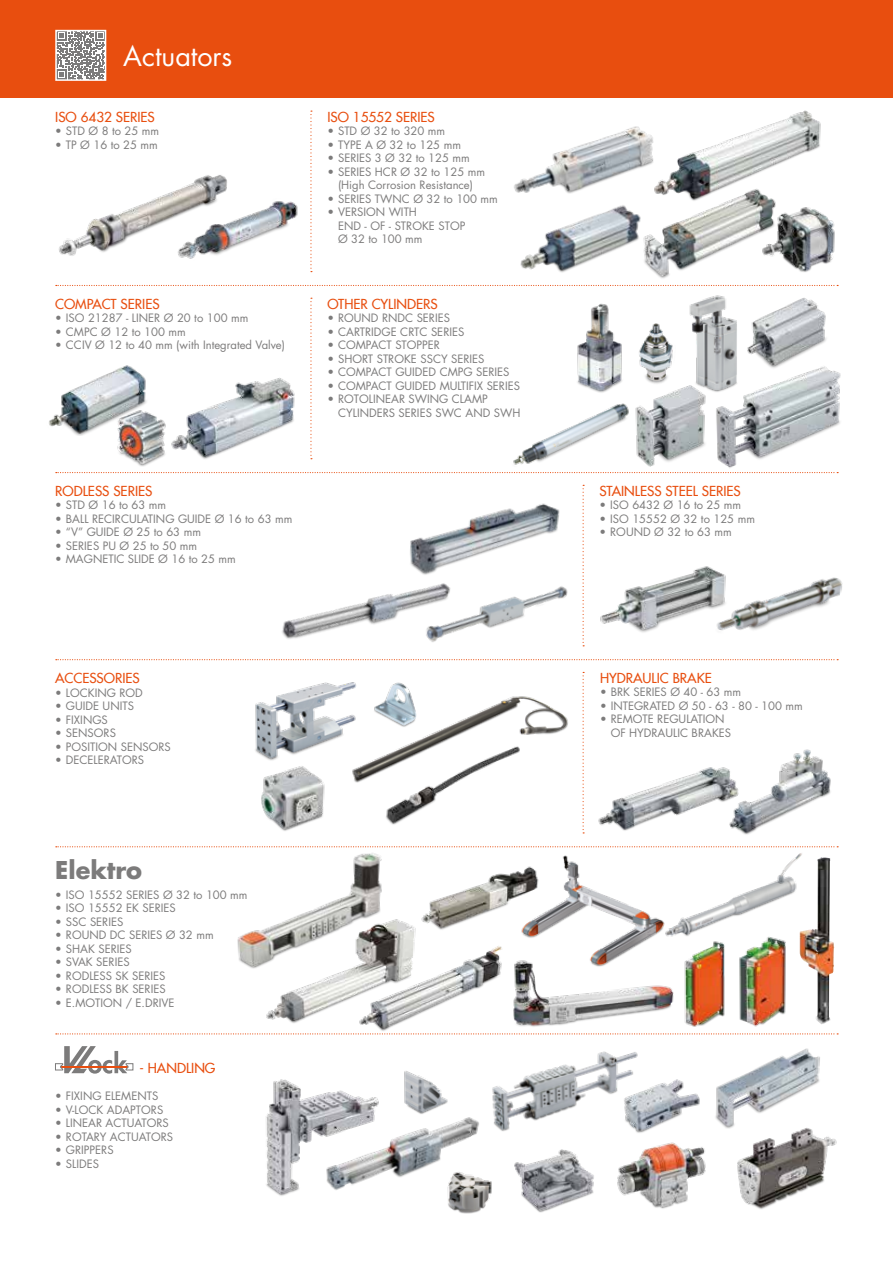
<style>
.page{position:relative;width:893px;height:1263px;background:#fff}
.page>*{position:absolute;margin:0;border:0;box-sizing:border-box;transform-origin:0 0}
.t1{font:27px "Futura Std";color:#fff}
.t2{font:700 24px "Futura Com";color:#7c7b7b}
.t3{font:500 13.5px "Futura Com";color:#e84e0f}
.t4{font:11.25px/13.5px "Futura Std";color:#7c7b7b}
</style>
<div class="page">
<div style="left:0;top:0;width:893px;height:98px;background:#e84e0f"></div>
<svg style="left:55px;top:1046px;width:78px;height:28px"></svg>
<img style="left:520px;top:205px;width:116px;height:68px">
<img style="left:514px;top:126px;width:137px;height:68px">
<img style="left:784px;top:207px;width:51px;height:65px">
<img style="left:598px;top:767px;width:130px;height:64px">
<img style="left:728px;top:749px;width:103px;height:86px">
<img style="left:255px;top:682px;width:81px;height:79px">
<img style="left:336px;top:682px;width:232px;height:101px">
<img style="left:382px;top:735px;width:140px;height:90px">
<img style="left:492px;top:1051px;width:146px;height:80px">
<img style="left:266px;top:1079px;width:113px;height:117px">
<img style="left:620px;top:1077px;width:80px;height:56px">
<img style="left:404px;top:1071px;width:44px;height:39px">
<img style="left:514px;top:1149px;width:80px;height:64px">
<img style="left:715px;top:1048px;width:105px;height:79px">
<img style="left:325px;top:1110px;width:154px;height:86px">
<img style="left:617px;top:1142px;width:89px;height:67px">
<img style="left:725px;top:1125px;width:112px;height:84px">
<svg style="left:56px;top:285px;width:782px;height:1px"></svg>
<svg style="left:56px;top:472px;width:649px;height:1px"></svg>
<svg style="left:56px;top:659px;width:782px;height:1px"></svg>
<svg style="left:56px;top:846px;width:782px;height:1px"></svg>
<svg style="left:56px;top:1033px;width:782px;height:1px"></svg>
<svg style="left:310px;top:111px;width:2px;height:161px"></svg>
<svg style="left:310px;top:298px;width:2px;height:161px"></svg>
<svg style="left:583px;top:672px;width:1px;height:161px"></svg>
<svg style="left:583px;top:485px;width:1px;height:161px"></svg>
<img style="left:651px;top:110px;width:170px;height:74px">
<img style="left:442px;top:1167px;width:50px;height:47px">
<img style="left:240px;top:201px;width:58px;height:44px">
<img style="left:59px;top:175px;width:181px;height:84px">
<svg style="left:58px;top:33px;width:45px;height:45px;background:#a6a6a6"></svg>
<div style="left:55px;top:30px;width:51px;height:51px;border:2px solid #fff"></div>
<img style="left:266px;top:921px;width:150px;height:102px">
<img style="left:685px;top:943px;width:40px;height:84px">
<img style="left:739px;top:943px;width:47px;height:84px">
<img style="left:509px;top:961px;width:176px;height:74px">
<img style="left:513px;top:855px;width:169px;height:118px">
<img style="left:800px;top:857px;width:35px;height:167px">
<img style="left:227px;top:846px;width:174px;height:131px">
<img style="left:636px;top:184px;width:148px;height:95px">
<img style="left:261px;top:766px;width:64px;height:65px">
<img style="left:662px;top:853px;width:144px;height:90px">
<img style="left:354px;top:941px;width:155px;height:94px">
<img style="left:421px;top:859px;width:124px;height:76px">
<img style="left:117px;top:414px;width:49px;height:53px">
<img style="left:49px;top:365px;width:102px;height:71px">
<img style="left:171px;top:378px;width:124px;height:81px">
<img style="left:747px;top:298px;width:80px;height:59px">
<img style="left:635px;top:388px;width:70px;height:79px">
<img style="left:577px;top:303px;width:45px;height:90px">
<img style="left:639px;top:323px;width:34px;height:61px">
<img style="left:513px;top:403px;width:116px;height:62px">
<img style="left:705px;top:357px;width:136px;height:117px">
<img style="left:681px;top:295px;width:66px;height:100px">
<img style="left:731px;top:577px;width:112px;height:53px">
<img style="left:600px;top:566px;width:131px;height:67px">
<img style="left:410px;top:503px;width:150px;height:59px">
<img style="left:274px;top:544px;width:185px;height:117px">
<img style="left:423px;top:570px;width:148px;height:91px">
<h1 class="t1" style="left:123px;top:39px;width:111px">Actuators</h1>
<p class="t3" style="left:55px;top:107px;width:101px">ISO 6432 SERIES</p>
<p class="t4" style="left:55px;top:124px;width:105px">• STD Ø 8 to 25 mm</p>
<p class="t4" style="left:55px;top:138px;width:104px">• TP Ø 16 to 25 mm</p>
<p class="t3" style="left:55px;top:294px;width:106px">COMPACT SERIES</p>
<p class="t4" style="left:55px;top:312px;width:195px">• ISO 21287 - LINER Ø 20 to 100 mm</p>
<p class="t4" style="left:55px;top:325px;width:132px">• CMPC Ø 12 to 100 mm</p>
<p class="t4" style="left:55px;top:339px;width:231px">• CCIV Ø 12 to 40 mm (with Integrated Valve)</p>
<p class="t3" style="left:55px;top:481px;width:99px">RODLESS SERIES</p>
<p class="t4" style="left:55px;top:499px;width:112px">• STD Ø 16 to 63 mm</p>
<p class="t4" style="left:55px;top:512px;width:239px">• BALL RECIRCULATING GUIDE Ø 16 to 63 mm</p>
<p class="t4" style="left:55px;top:526px;width:147px">• “V” GUIDE Ø 25 to 63 mm</p>
<p class="t4" style="left:55px;top:539px;width:143px">• SERIES PU Ø 25 to 50 mm</p>
<p class="t4" style="left:55px;top:553px;width:182px">• MAGNETIC SLIDE Ø 16 to 25 mm</p>
<p class="t3" style="left:327px;top:107px;width:109px">ISO 15552 SERIES</p>
<p class="t4" style="left:327px;top:124px;width:119px">• STD Ø 32 to 320 mm</p>
<p class="t4" style="left:327px;top:138px;width:135px">• TYPE A Ø 32 to 125 mm</p>
<p class="t4" style="left:327px;top:151px;width:144px">• SERIES 3 Ø 32 to 125 mm</p>
<p class="t4" style="left:327px;top:165px;width:159px;text-align:center">• SERIES HCR Ø 32 to 125 mm (High Corrosion Resistance)</p>
<p class="t4" style="left:327px;top:192px;width:172px">• SERIES TWNC Ø 32 to 100 mm</p>
<p class="t4" style="left:338px;top:205px;width:129px;text-indent:-11px">• VERSION WITH<br>END - OF - STROKE STOP<br>Ø 32 to 100 mm</p>
<p class="t3" style="left:327px;top:294px;width:112px">OTHER CYLINDERS</p>
<p class="t4" style="left:327px;top:312px;width:124px">• ROUND RNDC SERIES</p>
<p class="t4" style="left:327px;top:325px;width:138px">• CARTRIDGE CRTC SERIES</p>
<p class="t4" style="left:327px;top:339px;width:114px">• COMPACT STOPPER</p>
<p class="t4" style="left:327px;top:352px;width:159px">• SHORT STROKE SSCY SERIES</p>
<p class="t4" style="left:327px;top:366px;width:184px">• COMPACT GUIDED CMPG SERIES</p>
<p class="t4" style="left:327px;top:379px;width:194px">• COMPACT GUIDED MULTIFIX SERIES</p>
<p class="t4" style="left:338px;top:393px;width:184px;text-indent:-11px">• ROTOLINEAR SWING CLAMP<br>CYLINDERS SERIES SWC AND SWH</p>
<p class="t3" style="left:55px;top:668px;width:86px">ACCESSORIES</p>
<p class="t4" style="left:55px;top:686px;width:89px">• LOCKING ROD</p>
<p class="t4" style="left:55px;top:699px;width:80px">• GUIDE UNITS</p>
<p class="t4" style="left:55px;top:713px;width:54px">• FIXINGS</p>
<p class="t4" style="left:55px;top:726px;width:62px">• SENSORS</p>
<p class="t4" style="left:55px;top:740px;width:117px">• POSITION SENSORS</p>
<p class="t4" style="left:55px;top:753px;width:90px">• DECELERATORS</p>
<h2 class="t2" style="left:55px;top:851px;width:88px">Elektro</h2>
<p class="t4" style="left:55px;top:888px;width:194px">• ISO 15552 SERIES Ø 32 to 100 mm</p>
<p class="t4" style="left:55px;top:902px;width:122px">• ISO 15552 EK SERIES</p>
<p class="t4" style="left:55px;top:915px;width:70px">• SSC SERIES</p>
<p class="t4" style="left:55px;top:929px;width:160px">• ROUND DC SERIES Ø 32 mm</p>
<p class="t4" style="left:55px;top:942px;width:78px">• SHAK SERIES</p>
<p class="t4" style="left:55px;top:956px;width:76px">• SVAK SERIES</p>
<p class="t4" style="left:55px;top:969px;width:112px">• RODLESS SK SERIES</p>
<p class="t4" style="left:55px;top:983px;width:112px">• RODLESS BK SERIES</p>
<p class="t4" style="left:55px;top:996px;width:121px">• E.MOTION / E.DRIVE</p>
<p class="t3" style="left:139px;top:1058px;width:78px">- HANDLING</p>
<p class="t4" style="left:55px;top:1089px;width:105px">• FIXING ELEMENTS</p>
<p class="t4" style="left:55px;top:1103px;width:110px">• V-LOCK ADAPTORS</p>
<p class="t4" style="left:55px;top:1116px;width:115px">• LINEAR ACTUATORS</p>
<p class="t4" style="left:55px;top:1130px;width:119px">• ROTARY ACTUATORS</p>
<p class="t4" style="left:55px;top:1143px;width:60px">• GRIPPERS</p>
<p class="t4" style="left:55px;top:1157px;width:45px">• SLIDES</p>
<p class="t3" style="left:600px;top:481px;width:143px">STAINLESS STEEL SERIES</p>
<p class="t4" style="left:600px;top:499px;width:143px">• ISO 6432 Ø 16 to 25 mm</p>
<p class="t4" style="left:600px;top:512px;width:157px">• ISO 15552 Ø 32 to 125 mm</p>
<p class="t4" style="left:600px;top:526px;width:134px">• ROUND Ø 32 to 63 mm</p>
<p class="t3" style="left:600px;top:668px;width:113px">HYDRAULIC BRAKE</p>
<p class="t4" style="left:600px;top:686px;width:143px">• BRK SERIES Ø 40 - 63 mm</p>
<p class="t4" style="left:600px;top:699px;width:204px">• INTEGRATED Ø 50 - 63 - 80 - 100 mm</p>
<p class="t4" style="left:611px;top:713px;width:122px;text-indent:-11px">• REMOTE REGULATION<br>OF HYDRAULIC BRAKES</p>
</div>
